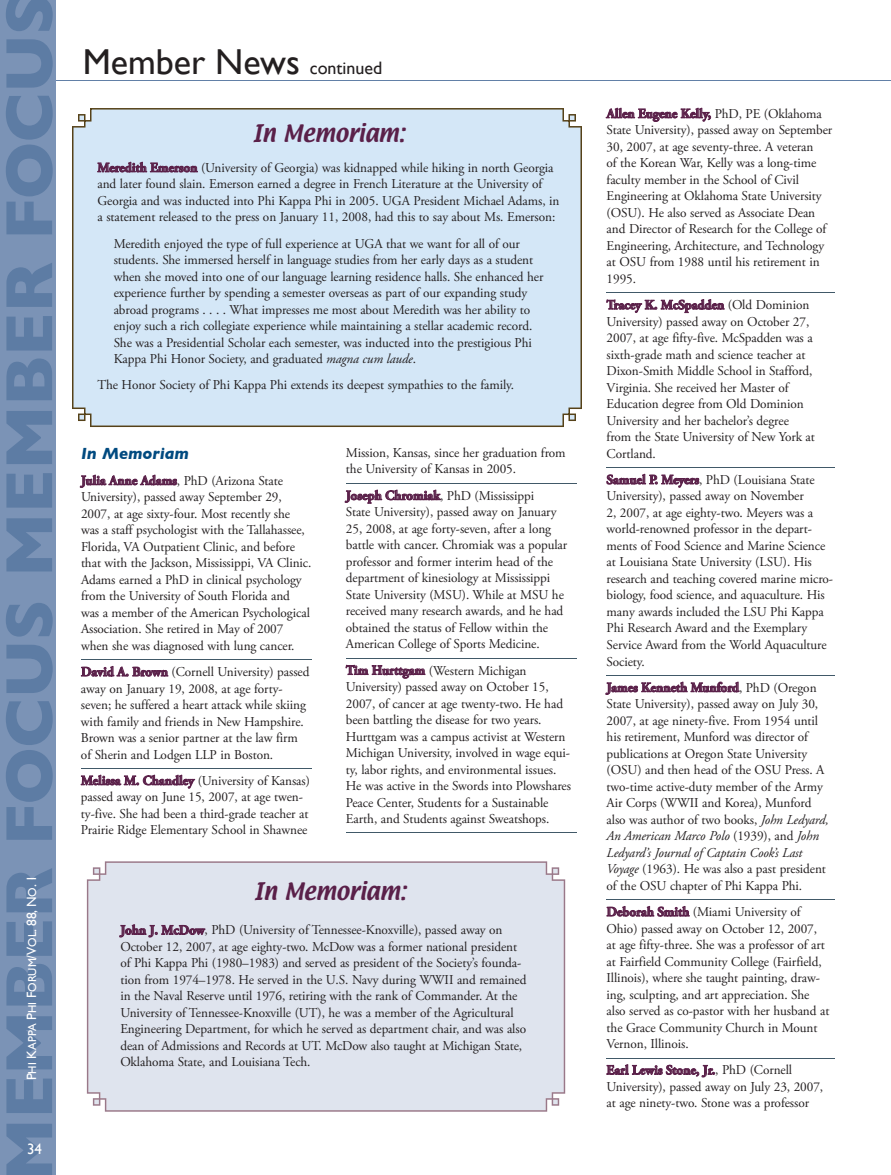
<style>
.page{position:relative;width:891px;height:1175px;background:#fff}
.page>*{position:absolute;margin:0;border:0;box-sizing:border-box;transform-origin:0 0}
.t1{font:700 67.5px "Gill Sans";letter-spacing:-.01em;color:#5d7ca4}
.t2{font:36px "Gill Sans";color:#231f20}
.t3{font:21px "Textile";letter-spacing:-.005em;color:#5a2049}
.t4{font:italic 700 16.5px "Gill Sans";color:#004a80}
.t5{font:15px "Gill Sans";color:#fff}
.t6{font:13.5px/16.5px "Adobe Garamond Pro";letter-spacing:-.005em;color:#231f20}
.t7{font:11.55px "Gill Sans";color:#fff}
.s1{font-size:13.5px}
.s2{font-size:18px}
.s3{font-weight:700;color:#5a2049}
.s4{font-style:italic}
</style>
<div class="page">
<hr style="left:0;top:80px;width:891px;height:1px;background:#6280a7">
<div style="left:0;top:0;width:56px;height:1174px;background:#7b93b6"></div>
<hr style="left:346px;top:483px;width:230px;height:1px;background:#415968">
<hr style="left:346px;top:658px;width:230px;height:1px;background:#415968">
<hr style="left:346px;top:832px;width:230px;height:1px;background:#415968">
<hr style="left:607px;top:293px;width:228px;height:1px;background:#415968">
<hr style="left:607px;top:467px;width:228px;height:1px;background:#415968">
<hr style="left:607px;top:675px;width:228px;height:1px;background:#415968">
<hr style="left:607px;top:899px;width:228px;height:1px;background:#415968">
<hr style="left:607px;top:1057px;width:228px;height:1px;background:#415968">
<hr style="left:81px;top:659px;width:230px;height:1px;background:#415968">
<hr style="left:81px;top:768px;width:230px;height:1px;background:#415968">
<div style="left:72px;top:108px;width:510px;height:319px;background:#d4e7f7"></div>
<div style="left:107px;top:121px;width:443px;height:35px;background:#d4e7f7"></div>
<div style="left:87px;top:861px;width:478px;height:250px;background:#dfe4ee"></div>
<p class="t1" style="left:-10px;top:1182px;width:1190px;rotate:-90deg">MEMBER FOCUS MEMBER FOCUS</p>
<p class="t7" style="left:26px;top:1080px;width:207px;rotate:-90deg"><span class="s1">P</span>HI <span class="s1">K</span>APPA <span class="s1">P</span>HI <span class="s1">F</span>ORUM<span class="s1">/V</span>OL<span class="s1">. 88, N</span>O<span class="s1">. 1</span></p>
<p class="t5" style="left:27px;top:1140px;width:16px">34</p>
<p class="t2" style="left:83px;top:41px;width:301px">Member News <span class="s2">continued</span></p>
<p class="t3" style="left:253px;top:121px;width:154px">In Memoriam:</p>
<p class="t6" style="left:97px;top:160px;width:464px"><span class="s3">Meredith Emerson</span> (University of Georgia) was kidnapped while hiking in north Georgia and later found slain. Emerson earned a degree in French Literature at the University of Georgia and was inducted into Phi Kappa Phi in 2005. UGA President Michael Adams, in a statement released to the press on January 11, 2008, had this to say about Ms. Emerson:</p>
<p class="t6" style="left:114px;top:236px;width:431px">Meredith enjoyed the type of full experience at UGA that we want for all of our students. She immersed herself in language studies from her early days as a student when she moved into one of our language learning residence halls. She enhanced her experience further by spending a semester overseas as part of our expanding study abroad programs . . . . What impresses me most about Meredith was her ability to enjoy such a rich collegiate experience while maintaining a stellar academic record.<br>She was a Presidential Scholar each semester, was inducted into the prestigious Phi Kappa Phi Honor Society, and graduated <span class="s4">magna cum laude</span>.</p>
<p class="t6" style="left:97px;top:378px;width:418px">The Honor Society of Phi Kappa Phi extends its deepest sympathies to the family.</p>
<p class="t4" style="left:81px;top:443px;width:110px">In Memoriam</p>
<p class="t6" style="left:81px;top:473px;width:232px"><span class="s3">Julia Anne Adams</span>, PhD (Arizona State University), passed away September 29, 2007, at age sixty-four. Most recently she was a staff psychologist with the Tallahassee, Florida, VA Outpatient Clinic, and before that with the Jackson, Mississippi, VA Clinic.<br>Adams earned a PhD in clinical psychology from the University of South Florida and was a member of the American Psychological Association. She retired in May of 2007 when she was diagnosed with lung cancer.</p>
<p class="t6" style="left:81px;top:664px;width:230px"><span class="s3">David A. Brown</span> (Cornell University) passed away on January 19, 2008, at age forty&shy;seven; he suffered a heart attack while skiing with family and friends in New Hampshire.<br>Brown was a senior partner at the law firm of Sherin and Lodgen LLP in Boston.</p>
<p class="t6" style="left:81px;top:773px;width:231px"><span class="s3">Melissa M. Chandley</span> (University of Kansas) passed away on June 15, 2007, at age twen&shy;ty-five. She had been a third-grade teacher at Prairie Ridge Elementary School in Shawnee</p>
<p class="t6" style="left:346px;top:445px;width:221px">Mission, Kansas, since her graduation from the University of Kansas in 2005.</p>
<p class="t6" style="left:346px;top:488px;width:223px"><span class="s3">Joseph Chromiak</span>, PhD (Mississippi<br>State University), passed away on January 25, 2008, at age forty-seven, after a long battle with cancer. Chromiak was a popular professor and former interim head of the department of kinesiology at Mississippi State University (MSU). While at MSU he received many research awards, and he had obtained the status of Fellow within the American College of Sports Medicine.</p>
<p class="t6" style="left:346px;top:663px;width:227px"><span class="s3">Tim Hurttgam</span> (Western Michigan University) passed away on October 15, 2007, of cancer at age twenty-two. He had been battling the disease for two years.<br>Hurttgam was a campus activist at Western Michigan University, involved in wage equi&shy;ty, labor rights, and environmental issues.<br>He was active in the Swords into Plowshares Peace Center, Students for a Sustainable Earth, and Students against Sweatshops.</p>
<p class="t3" style="left:254px;top:879px;width:154px">In Memoriam:</p>
<p class="t6" style="left:120px;top:923px;width:408px"><span class="s3">John J. McDow</span>, PhD (University of Tennessee-Knoxville), passed away on October 12, 2007, at age eighty-two. McDow was a former national president of Phi Kappa Phi (1980–1983) and served as president of the Society’s founda&shy;tion from 1974–1978. He served in the U.S. Navy during WWII and remained in the Naval Reserve until 1976, retiring with the rank of Commander. At the University of Tennessee-Knoxville (UT), he was a member of the Agricultural Engineering Department, for which he served as department chair, and was also dean of Admissions and Records at UT. McDow also taught at Michigan State, Oklahoma State, and Louisiana Tech.</p>
<p class="t6" style="left:607px;top:106px;width:227px"><span class="s3">Allen Eugene Kelly,</span> PhD, PE (Oklahoma State University), passed away on September 30, 2007, at age seventy-three. A veteran<br>of the Korean War, Kelly was a long-time faculty member in the School of Civil Engineering at Oklahoma State University (OSU). He also served as Associate Dean and Director of Research for the College of Engineering, Architecture, and Technology at OSU from 1988 until his retirement in 1995.</p>
<p class="t6" style="left:607px;top:298px;width:210px"><span class="s3">Tracey K. McSpadden</span> (Old Dominion University) passed away on October 27, 2007, at age fifty-five. McSpadden was a sixth-grade math and science teacher at Dixon-Smith Middle School in Stafford, Virginia. She received her Master of Education degree from Old Dominion University and her bachelor’s degree from the State University of New York at Cortland.</p>
<p class="t6" style="left:607px;top:472px;width:228px"><span class="s3">Samuel P. Meyers</span>, PhD (Louisiana State University), passed away on November<br>2, 2007, at age eighty-two. Meyers was a world-renowned professor in the depart&shy;ments of Food Science and Marine Science at Louisiana State University (LSU). His research and teaching covered marine micro&shy;biology, food science, and aquaculture. His many awards included the LSU Phi Kappa Phi Research Award and the Exemplary Service Award from the World Aquaculture Society.</p>
<p class="t6" style="left:607px;top:680px;width:224px"><span class="s3">James Kenneth Munford</span>, PhD (Oregon State University), passed away on July 30, 2007, at age ninety-five. From 1954 until his retirement, Munford was director of publications at Oregon State University (OSU) and then head of the OSU Press. A two-time active-duty member of the Army Air Corps (WWII and Korea), Munford also was author of two books, <span class="s4">John Ledyard, An American Marco Polo</span> (1939), and <span class="s4">John Ledyard’s Journal of Captain Cook’s Last Voyage</span> (1963). He was also a past president of the OSU chapter of Phi Kappa Phi.</p>
<p class="t6" style="left:607px;top:904px;width:224px"><span class="s3">Deborah Smith</span> (Miami University of Ohio) passed away on October 12, 2007, at age fifty-three. She was a professor of art at Fairfield Community College (Fairfield, Illinois), where she taught painting, draw&shy;ing, sculpting, and art appreciation. She also served as co-pastor with her husband at the Grace Community Church in Mount Vernon, Illinois.</p>
<p class="t6" style="left:607px;top:1062px;width:218px"><span class="s3">Earl Lewis Stone, Jr.</span>, PhD (Cornell<br>University), passed away on July 23, 2007, at age ninety-two. Stone was a professor</p>
</div>
